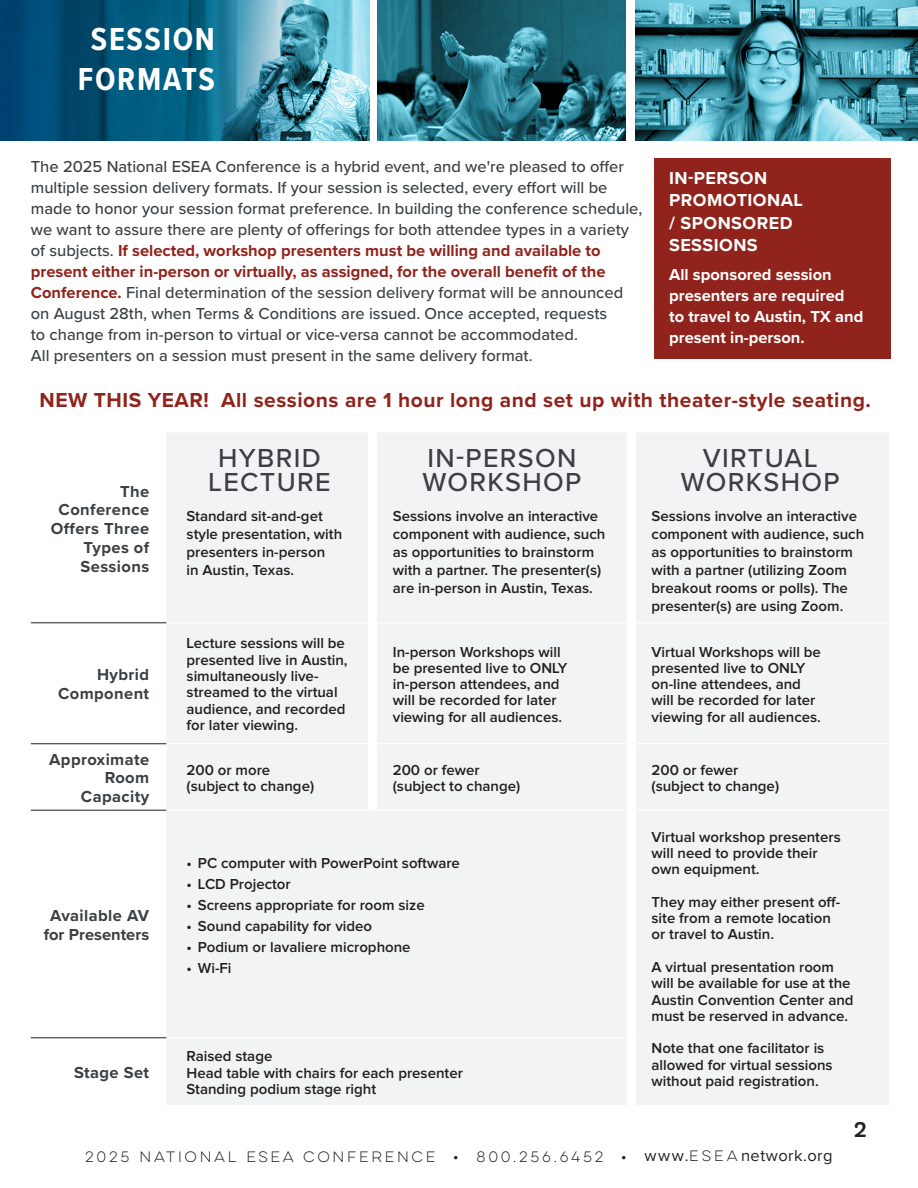
<style>
.page{position:relative;width:918px;height:1188px;background:#fff}
.page>*{position:absolute;margin:0;border:0;box-sizing:border-box;transform-origin:0 0}
.t1{font:700 33px/40px "Proxima Nova Cond";letter-spacing:.05em;color:#fff;text-align:center}
.t2{font:500 27px/24px "Proxima Nova";letter-spacing:.05em;color:#3c4043;text-align:center}
.t3{font:700 21px "Proxima Nova";letter-spacing:.025em;color:#90241c}
.t4{font:700 21px "Amsi Pro";color:#231f20}
.t5{font:700 18px/22.5px "Proxima Nova";letter-spacing:.025em;color:#fff}
.t6{font:500 16.5px/21px "Proxima Nova";color:#3c4043}
.t7{font:700 16.5px/18.8px "Proxima Nova";letter-spacing:.025em;color:#3c4043;text-align:right}
.t8{font:700 16.5px/21px "Proxima Nova";color:#fff}
.t9{font:700 16.5px "Proxima Nova";color:#3c4043}
.t10{font:600 15px/16.4px "Proxima Nova";color:#231f20}
.t11{font:13.5px "Lulo Clean One";color:#231f20}
.s1{font-weight:700;color:#90241c}
.s2{font-family:"Proxima Nova";font-size:16.5px}
</style>
<div class="page">
<div style="left:166px;top:433px;width:723px;height:672px;background:#f2f3f4"></div>
<hr style="left:166px;top:622px;width:202px;height:1px;background:#fff">
<hr style="left:377px;top:622px;width:250px;height:1px;background:#fff">
<hr style="left:636px;top:622px;width:253px;height:1px;background:#fff">
<hr style="left:166px;top:743px;width:202px;height:1px;background:#fff">
<hr style="left:377px;top:743px;width:250px;height:1px;background:#fff">
<hr style="left:636px;top:743px;width:253px;height:1px;background:#fff">
<hr style="left:166px;top:810px;width:207px;height:1px;background:#fff">
<hr style="left:373px;top:810px;width:254px;height:1px;background:#fff">
<hr style="left:636px;top:810px;width:253px;height:1px;background:#fff">
<hr style="left:166px;top:1037px;width:207px;height:1px;background:#fff">
<hr style="left:373px;top:1037px;width:254px;height:1px;background:#fff">
<hr style="left:31px;top:623px;width:135px;height:1px;background:#231f20">
<hr style="left:31px;top:744px;width:135px;height:1px;background:#231f20">
<hr style="left:31px;top:810px;width:135px;height:1px;background:#231f20">
<hr style="left:31px;top:1038px;width:135px;height:1px;background:#231f20">
<div style="left:368px;top:432px;width:9px;height:191px;background:#fff"></div>
<div style="left:627px;top:432px;width:9px;height:191px;background:#fff"></div>
<div style="left:368px;top:623px;width:9px;height:121px;background:#fff"></div>
<div style="left:627px;top:623px;width:9px;height:121px;background:#fff"></div>
<div style="left:368px;top:744px;width:9px;height:66px;background:#fff"></div>
<div style="left:627px;top:744px;width:9px;height:66px;background:#fff"></div>
<div style="left:627px;top:810px;width:9px;height:228px;background:#fff"></div>
<div style="left:627px;top:1038px;width:9px;height:67px;background:#fff"></div>
<svg style="left:308px;top:0;width:61px;height:140px;background:#7ec2d1"></svg>
<svg style="left:0;top:0;width:308px;height:140px;background:#146384"></svg>
<svg style="left:378px;top:0;width:248px;height:140px;background:#256b7b"></svg>
<div style="left:654px;top:158px;width:237px;height:201px;background:#90241c"></div>
<svg style="left:636px;top:0;width:282px;height:140px;background:#4c94a4"></svg>
<p class="t1" style="left:78px;top:18px;width:139px">SESSION<br>FORMATS</p>
<p class="t6" style="left:31px;top:156px;width:613px">The 2025 National ESEA Conference is a hybrid event, and we're pleased to offer multiple session delivery formats. If your session is selected, every effort will be made to honor your session format preference. In building the conference schedule, we want to assure there are plenty of offerings for both attendee types in a variety of subjects. <span class="s1">If selected, workshop presenters must be willing and available to present either in-person or virtually, as assigned, for the overall benefit of the Conference.</span> Final determination of the session delivery format will be announced on August 28th, when Terms &amp; Conditions are issued. Once accepted, requests<br>to change from in-person to virtual or vice-versa cannot be accommodated.<br>All presenters on a session must present in the same delivery format.</p>
<p class="t5" style="left:669px;top:166px;width:135px">IN-PERSON<br>PROMOTIONAL / SPONSORED<br>SESSIONS</p>
<p class="t8" style="left:669px;top:264px;width:196px">All sponsored session presenters are required to travel to Austin, TX and present in-person.</p>
<p class="t3" style="left:40px;top:385px;width:833px">NEW THIS YEAR! All sessions are 1 hour long and set up with theater-style seating.</p>
<p class="t7" style="left:51px;top:481px;width:100px">The<br>Conference<br>Offers Three<br>Types of<br>Sessions</p>
<p class="t7" style="left:58px;top:665px;width:93px">Hybrid<br>Component</p>
<p class="t2" style="left:208px;top:445px;width:124px">HYBRID<br>LECTURE</p>
<p class="t10" style="left:187px;top:508px;width:157px;line-height:18px">Standard sit-and-get style presentation, with presenters in-person<br>in Austin, Texas.</p>
<p class="t2" style="left:427px;top:445px;width:151px">IN-PERSON</p>
<p class="t2" style="left:422px;top:469px;width:160px">WORKSHOP</p>
<p class="t10" style="left:393px;top:508px;width:214px;line-height:18px">Sessions involve an interactive component with audience, such as opportunities to brainstorm with a partner. The presenter(s) are in-person in Austin, Texas.</p>
<p class="t2" style="left:703px;top:445px;width:116px">VIRTUAL</p>
<p class="t2" style="left:681px;top:469px;width:160px">WORKSHOP</p>
<p class="t10" style="left:652px;top:508px;width:214px;line-height:18px">Sessions involve an interactive component with audience, such as opportunities to brainstorm with a partner (utilizing Zoom breakout rooms or polls). The presenter(s) are using Zoom.</p>
<p class="t10" style="left:187px;top:636px;width:163px">Lecture sessions will be presented live in Austin, simultaneously live&shy;streamed to the virtual audience, and recorded for later viewing.</p>
<p class="t10" style="left:393px;top:644px;width:176px">In-person Workshops will be presented live to ONLY in-person attendees, and will be recorded for later viewing for all audiences.</p>
<p class="t10" style="left:652px;top:644px;width:171px">Virtual Workshops will be presented live to ONLY on-line attendees, and will be recorded for later viewing for all audiences.</p>
<p class="t7" style="left:49px;top:749px;width:101px">Approximate<br>Room<br>Capacity</p>
<p class="t10" style="left:187px;top:762px;width:85px">200 or more</p>
<p class="t10" style="left:187px;top:779px;width:129px">(subject to change)</p>
<p class="t10" style="left:393px;top:762px;width:88px">200 or fewer</p>
<p class="t10" style="left:393px;top:779px;width:129px">(subject to change)</p>
<p class="t7" style="left:50px;top:906px;width:101px">Available AV</p>
<p class="t9" style="left:44px;top:922px;width:107px">for Presenters</p>
<p class="t7" style="left:74px;top:1063px;width:77px">Stage Set</p>
<p class="t10" style="left:187px;top:855px;width:275px">• PC computer with PowerPoint software</p>
<p class="t10" style="left:187px;top:876px;width:106px">• LCD Projector</p>
<p class="t10" style="left:187px;top:897px;width:240px">• Screens appropriate for room size</p>
<p class="t10" style="left:187px;top:918px;width:187px">• Sound capability for video</p>
<p class="t10" style="left:187px;top:939px;width:226px">• Podium or lavaliere microphone</p>
<p class="t10" style="left:187px;top:960px;width:46px">• Wi-Fi</p>
<p class="t10" style="left:187px;top:1049px;width:87px">Raised stage</p>
<p class="t10" style="left:187px;top:1065px;width:278px">Head table with chairs for each presenter</p>
<p class="t10" style="left:187px;top:1081px;width:191px">Standing podium stage right</p>
<p class="t10" style="left:652px;top:762px;width:88px">200 or fewer</p>
<p class="t10" style="left:652px;top:779px;width:129px">(subject to change)</p>
<p class="t10" style="left:652px;top:829px;width:191px">Virtual workshop presenters will need to provide their own equipment.</p>
<p class="t10" style="left:652px;top:894px;width:190px">They may either present off&shy;site from a remote location or travel to Austin.</p>
<p class="t10" style="left:652px;top:959px;width:204px">A virtual presentation room will be available for use at the<br>Austin Convention Center and must be reserved in advance.</p>
<p class="t10" style="left:652px;top:1041px;width:183px">Note that one facilitator is allowed for virtual sessions without paid registration.</p>
<h3 class="t4" style="left:854px;top:1115px;width:15px">2</h3>
<p class="t11" style="left:85px;top:1148px;width:749px">2025 NATIONAL ESEA CONFERENCE • 800.256.6452 • <span class="s2">www.</span>ESEA<span class="s2">network.org</span></p>
</div>
